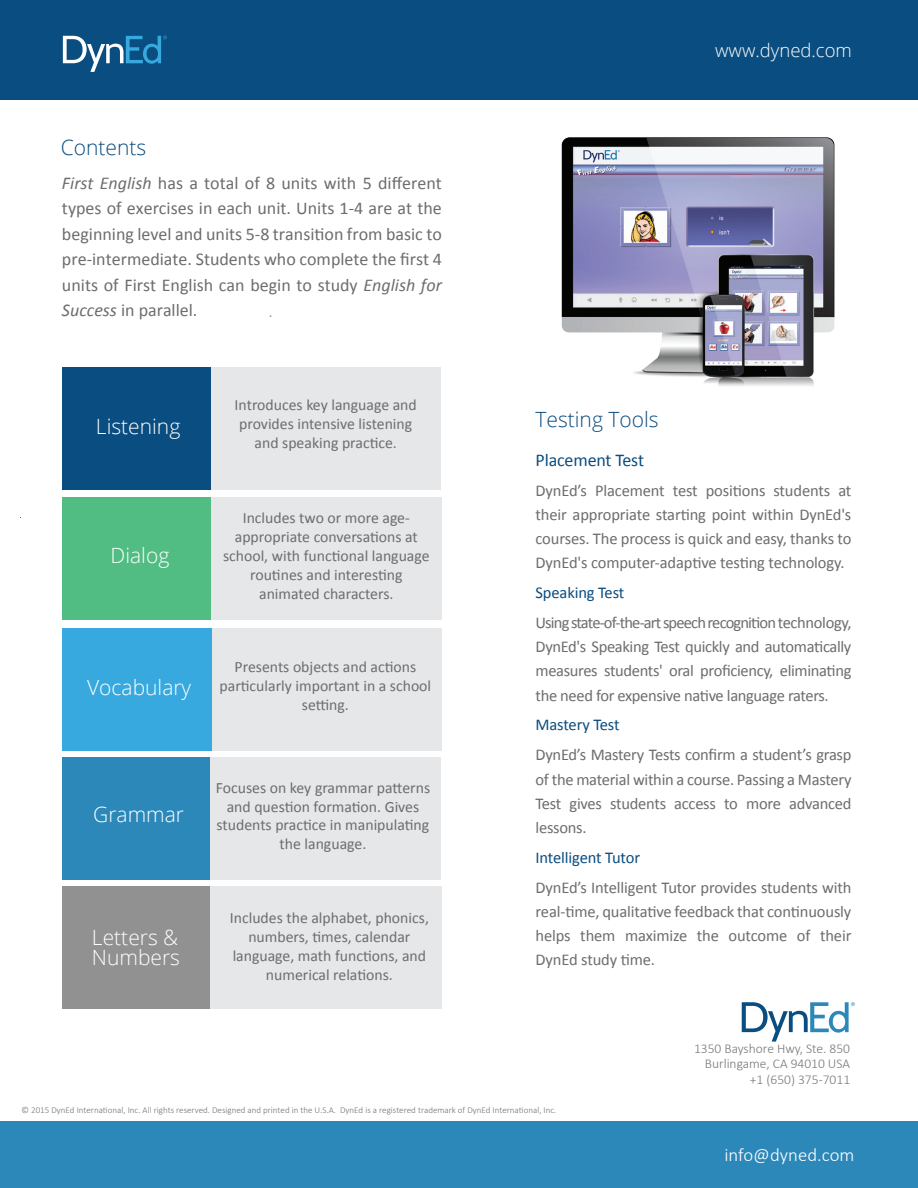
<style>
.page{position:relative;width:918px;height:1188px;background:#fff}
.page>*{position:absolute;margin:0;border:0;box-sizing:border-box;transform-origin:0 0}
.t1{font:300 21px/20.5px "Open Sans";color:#fff}
.t2{font:300 21px "Open Sans";color:#0a4d80}
.t3{font:300 18.6px "Calibri";color:#fff}
.t4{font:300 18.6px "Open Sans";color:#fff}
.t5{font:18px/25.5px "Calibri";color:#6c6d70;text-align:justify}
.t6{font:18px "Calibri";letter-spacing:-.01em;color:#0a4d80}
.t7{font:16.5px/24px "Calibri";letter-spacing:-.015em;color:#6c6d70;text-align:justify}
.t8{font:16.5px "Calibri";letter-spacing:-.01em;color:#0a4d80}
.t9{font:15.75px/18.9px "Calibri";color:#6c6d70;text-align:center}
.t10{font:14.55px "Calibri";color:#929192}
.t11{font:300 13.5px/15.1px "Calibri";color:#787877;text-align:right}
.t12{font:300 9px "Calibri";color:#717273}
.s1{font-style:italic}
</style>
<div class="page">
<div style="left:0;top:0;width:918px;height:100px;background:#0a4d80"></div>
<div style="left:0;top:1122px;width:918px;height:66px;background:#2c88b9"></div>
<div style="left:210px;top:887px;width:232px;height:122px;background:#e6e7e9"></div>
<div style="left:62px;top:887px;width:148px;height:122px;background:#929192"></div>
<div style="left:210px;top:757px;width:231px;height:123px;background:#e6e7e9"></div>
<div style="left:62px;top:757px;width:148px;height:123px;background:#2c88b9"></div>
<div style="left:211px;top:367px;width:230px;height:123px;background:#e6e7e9"></div>
<div style="left:62px;top:367px;width:149px;height:123px;background:#0a4d80"></div>
<div style="left:210px;top:497px;width:232px;height:123px;background:#e6e7e9"></div>
<div style="left:62px;top:497px;width:148px;height:123px;background:#51bd83"></div>
<img style="left:561px;top:137px;width:274px;height:249px">
<div style="left:212px;top:628px;width:230px;height:123px;background:#e6e7e9"></div>
<div style="left:62px;top:628px;width:150px;height:123px;background:#37a9df"></div>
<svg style="left:63px;top:36px;width:104px;height:36px"></svg>
<svg style="left:742px;top:1002px;width:113px;height:40px"></svg>
<p class="t2" style="left:61px;top:133px;width:87px">Contents</p>
<p class="t5" style="left:62px;top:169px;width:381px"><span class="s1">First English</span> has a total of 8 units with 5 different types of exercises in each unit. Units 1-4 are at the beginning level and units 5-8 transition from basic to pre-intermediate. Students who complete the first 4 units of First English can begin to study <span class="s1">English for Success</span> in parallel.</p>
<p class="t10" style="left:269px;top:303px;width:5px">.</p>
<p class="t1" style="left:96px;top:416px;width:86px">Listening</p>
<p class="t1" style="left:111px;top:545px;width:60px">Dialog</p>
<p class="t1" style="left:87px;top:677px;width:106px">Vocabulary</p>
<p class="t9" style="left:235px;top:395px;width:184px">Introduces key language and provides intensive listening and speaking practice.</p>
<p class="t9" style="left:223px;top:508px;width:208px">Includes two or more age&shy;appropriate conversations at school, with functional language routines and interesting animated characters.</p>
<p class="t9" style="left:220px;top:657px;width:213px">Presents objects and actions particularly important in a school setting.</p>
<p class="t1" style="left:93px;top:804px;width:92px">Grammar</p>
<p class="t1" style="left:92px;top:926px;width:90px">Letters &amp;<br>Numbers</p>
<p class="t9" style="left:216px;top:778px;width:216px">Focuses on key grammar patterns and question formation. Gives students practice in manipulating the language.</p>
<p class="t9" style="left:230px;top:908px;width:201px">Includes the alphabet, phonics, numbers, times, calendar language, math functions, and numerical relations.</p>
<p class="t4" style="left:715px;top:38px;width:138px">www.dyned.com</p>
<p class="t2" style="left:536px;top:405px;width:125px">Testing Tools</p>
<p class="t6" style="left:536px;top:448px;width:110px">Placement Test</p>
<p class="t7" style="left:536px;top:479px;width:317px">DynEd’s Placement test positions students at their appropriate starting point within DynEd's courses. The process is quick and easy, thanks to DynEd's computer-adaptive testing technology.</p>
<p class="t8" style="left:536px;top:582px;width:90px">Speaking Test</p>
<p class="t7" style="left:536px;top:611px;width:317px">Using state-of-the-art speech recognition technology, DynEd's Speaking Test quickly and automatically measures students' oral proficiency, eliminating the need for expensive native language raters.</p>
<p class="t8" style="left:536px;top:714px;width:86px">Mastery Test</p>
<p class="t7" style="left:536px;top:743px;width:317px">DynEd’s Mastery Tests confirm a student’s grasp of the material within a course. Passing a Mastery Test gives students access to more advanced lessons.</p>
<p class="t8" style="left:536px;top:846px;width:106px">Intelligent Tutor</p>
<p class="t7" style="left:536px;top:875px;width:317px">DynEd’s Intelligent Tutor provides students with real-time, qualitative feedback that continuously helps them maximize the outcome of their DynEd study time.</p>
<p class="t11" style="left:694px;top:1041px;width:158px">1350 Bayshore Hwy, Ste. 850<br>Burlingame, CA 94010 USA +1 (650) 375-7011</p>
<p class="t12" style="left:22px;top:1104px;width:536px">© 2015 DynEd International, Inc. All rights reserved. Designed and printed in the U.S.A. DynEd is a registered trademark of DynEd International, Inc.</p>
<p class="t3" style="left:724px;top:1143px;width:132px">info@dyned.com</p>
</div>
